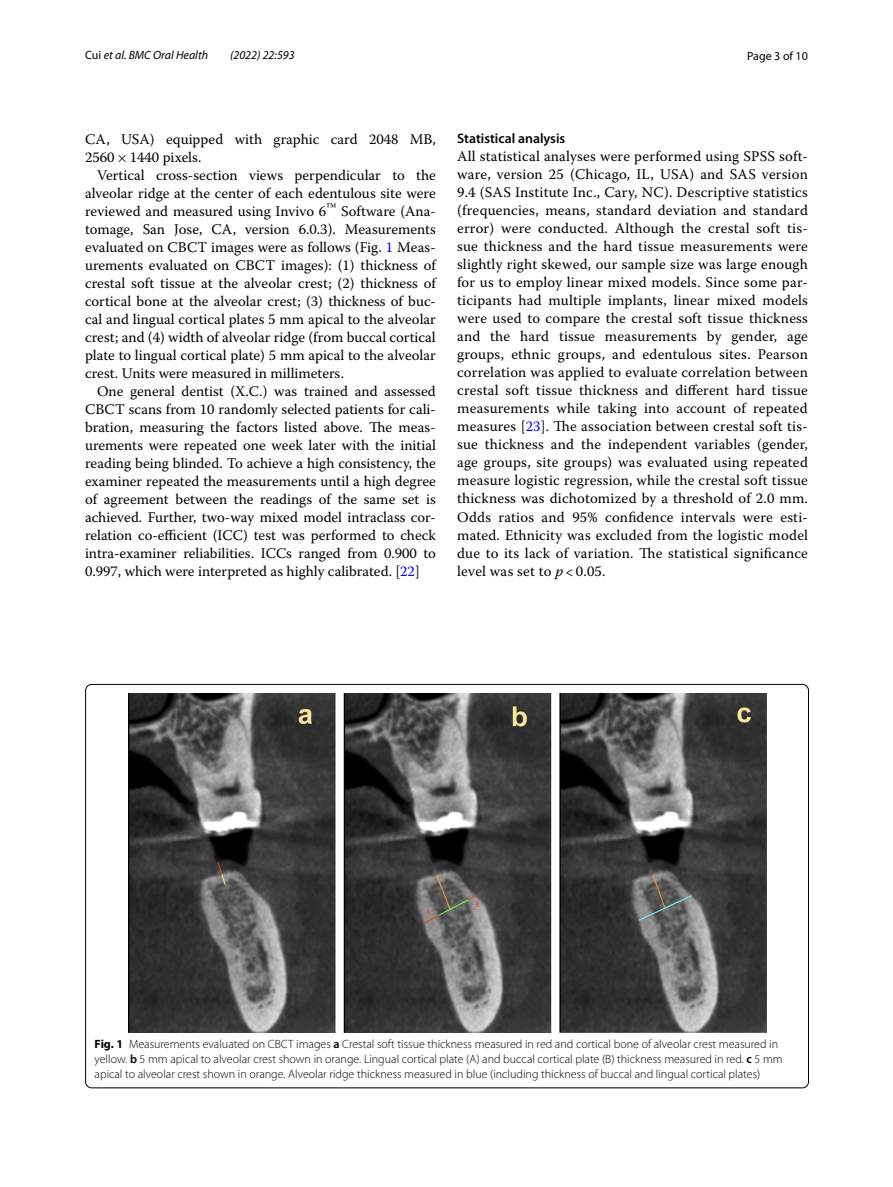
<style>
.page{position:relative;width:893px;height:1187px;background:#fff}
.page>*{position:absolute;margin:0;border:0;box-sizing:border-box;transform-origin:0 0}
.t1{font:14.7px/18px "Warnock Pro";color:#000;text-align:justify}
.t2{font:600 13.8px "Myriad Pro";color:#000}
.t3{font:300 12px/15px "Myriad Pro";color:#000}
.t4{font:italic 12px "Myriad Pro";color:#000}
.t5{font:12px "Myriad Pro";color:#000}
.s1{font-style:normal}
.s2{font-family:"MTSY"}
.s3{color:#00f}
.s4{font-style:italic}
.s5{font-weight:700}
.s6{font-weight:600}
</style>
<div class="page">
<img style="left:128px;top:693px;width:638px;height:339px">
<p class="t4" style="left:85px;top:48px;width:125px"><span class="s1">Cui</span> et al. BMC Oral Health</p>
<p class="t4" style="left:230px;top:48px;width:66px">(2022) 22:593</p>
<p class="t5" style="left:747px;top:48px;width:62px">Page 3 of 10</p>
<p class="t1" style="left:85px;top:130px;width:352px">CA, USA) equipped with graphic card 2048 MB,<br>2560<span class="s2">×</span>1440 pixels.</p>
<p class="t1" style="left:85px;top:166px;width:352px;text-indent:12px">Vertical cross-section views perpendicular to the alveolar ridge at the center of each edentulous site were reviewed and measured using Invivo 6<sup>™</sup> Software (Ana&shy;tomage, San Jose, CA, version 6.0.3). Measurements evaluated on CBCT images were as follows (Fig. <span class="s3">1</span> Meas&shy;urements evaluated on CBCT images): (1) thickness of crestal soft tissue at the alveolar crest; (2) thickness of cortical bone at the alveolar crest; (3) thickness of buc&shy;cal and lingual cortical plates 5 mm apical to the alveolar crest; and (4) width of alveolar ridge (from buccal cortical plate to lingual cortical plate) 5 mm apical to the alveolar crest. Units were measured in millimeters.</p>
<p class="t1" style="left:85px;top:382px;width:352px;text-indent:12px">One general dentist (X.C.) was trained and assessed CBCT scans from 10 randomly selected patients for cali&shy;bration, measuring the factors listed above. The meas&shy;urements were repeated one week later with the initial reading being blinded. To achieve a high consistency, the examiner repeated the measurements until a high degree of agreement between the readings of the same set is achieved. Further, two-way mixed model intraclass cor&shy;relation co-efficient (ICC) test was performed to check intra-examiner reliabilities. ICCs ranged from 0.900 to 0.997, which were interpreted as highly calibrated. [<span class="s3">22</span>]</p>
<p class="t2" style="left:457px;top:130px;width:110px">Statistical analysis</p>
<p class="t1" style="left:457px;top:147px;width:352px">All statistical analyses were performed using SPSS soft&shy;ware, version 25 (Chicago, IL, USA) and SAS version 9.4 (SAS Institute Inc., Cary, NC). Descriptive statistics (frequencies, means, standard deviation and standard error) were conducted. Although the crestal soft tis&shy;sue thickness and the hard tissue measurements were slightly right skewed, our sample size was large enough for us to employ linear mixed models. Since some par&shy;ticipants had multiple implants, linear mixed models were used to compare the crestal soft tissue thickness and the hard tissue measurements by gender, age groups, ethnic groups, and edentulous sites. Pearson correlation was applied to evaluate correlation between crestal soft tissue thickness and different hard tissue measurements while taking into account of repeated measures [<span class="s3">23</span>]. The association between crestal soft tis&shy;sue thickness and the independent variables (gender, age groups, site groups) was evaluated using repeated measure logistic regression, while the crestal soft tissue thickness was dichotomized by a threshold of 2.0 mm.<br>Odds ratios and 95% confidence intervals were esti&shy;mated. Ethnicity was excluded from the logistic model due to its lack of variation. The statistical significance level was set to <span class="s4">p</span> &lt; 0.05.</p>
<p class="t3" style="left:95px;top:1036px;width:690px"><span class="s5">Fig. 1</span> Measurements evaluated on CBCT images <span class="s6">a</span> Crestal soft tissue thickness measured in red and cortical bone of alveolar crest measured in yellow. <span class="s6">b</span> 5 mm apical to alveolar crest shown in orange. Lingual cortical plate (A) and buccal cortical plate (B) thickness measured in red. <span class="s6">c</span> 5 mm apical to alveolar crest shown in orange. Alveolar ridge thickness measured in blue (including thickness of buccal and lingual cortical plates)</p>
</div>
